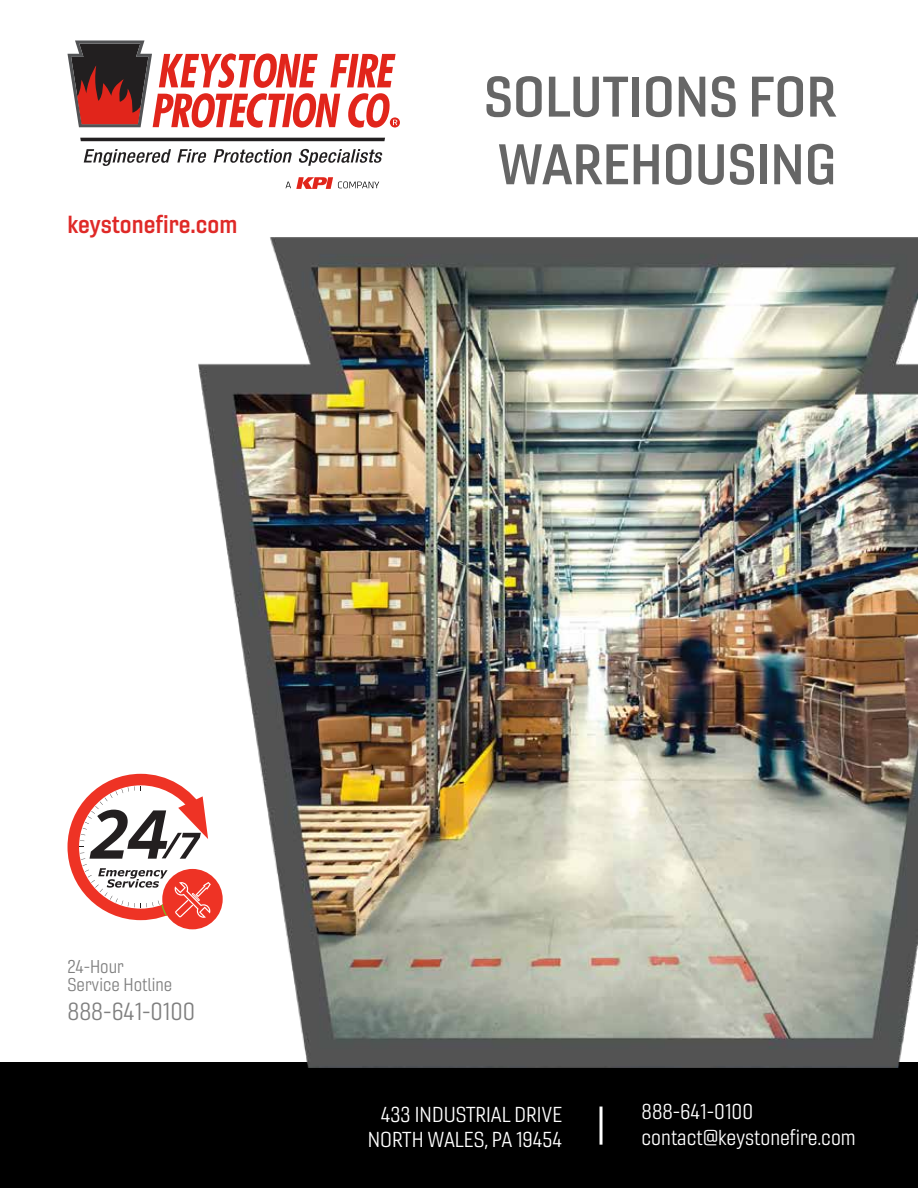
<style>
.page{position:relative;width:918px;height:1188px;background:#fff}
.page>*{position:absolute;margin:0;border:0;box-sizing:border-box;transform-origin:0 0}
.t1{font:55.5px/67.7px "Gineso Nor Dem";color:#666}
.t2{font:24px "Gineso Nor Dem";color:#df2927}
.t3{font:24px "Gineso Nor Boo";color:#7f7f7f}
.t4{font:21px/25.2px "Gineso Nor Boo";color:#fff;text-align:right}
.t5{font:18px/18px "Gineso Nor Boo";color:#7f7f7f}
</style>
<div class="page">
<div style="left:0;top:1063px;width:918px;height:125px;background:#000"></div>
<img style="left:199px;top:237px;width:719px;height:831px">
<div style="left:162px;top:869px;width:61px;height:60px;background:#ee3325;border-radius:50%"></div>
<svg style="left:68px;top:774px;width:143px;height:146px"></svg>
<svg style="left:84px;top:149px;width:87px;height:17px"></svg>
<svg style="left:177px;top:149px;width:30px;height:14px"></svg>
<svg style="left:214px;top:149px;width:78px;height:14px"></svg>
<svg style="left:299px;top:149px;width:83px;height:17px"></svg>
<svg style="left:80px;top:138px;width:305px;height:3px"></svg>
<svg style="left:68px;top:40px;width:332px;height:88px"></svg>
<svg style="left:286px;top:177px;width:93px;height:12px"></svg>
<hr style="left:600px;top:1107px;width:3px;height:38px;background:#fff">
<p class="t2" style="left:68px;top:209px;width:171px">keystonefire.com</p>
<h1 class="t1" style="left:484px;top:63px;width:354px">SOLUTIONS FOR<br>WAREHOUSING</h1>
<p class="t5" style="left:68px;top:957px;width:106px">24-Hour<br>Service Hotline</p>
<p class="t3" style="left:68px;top:997px;width:129px">888-641-0100</p>
<p class="t4" style="left:368px;top:1102px;width:196px">433 INDUSTRIAL DRIVE<br>NORTH WALES, PA 19454</p>
<p class="t4" style="left:642px;top:1099px;width:216px;text-align:left">888-641-0100 contact@keystonefire.com</p>
</div>
